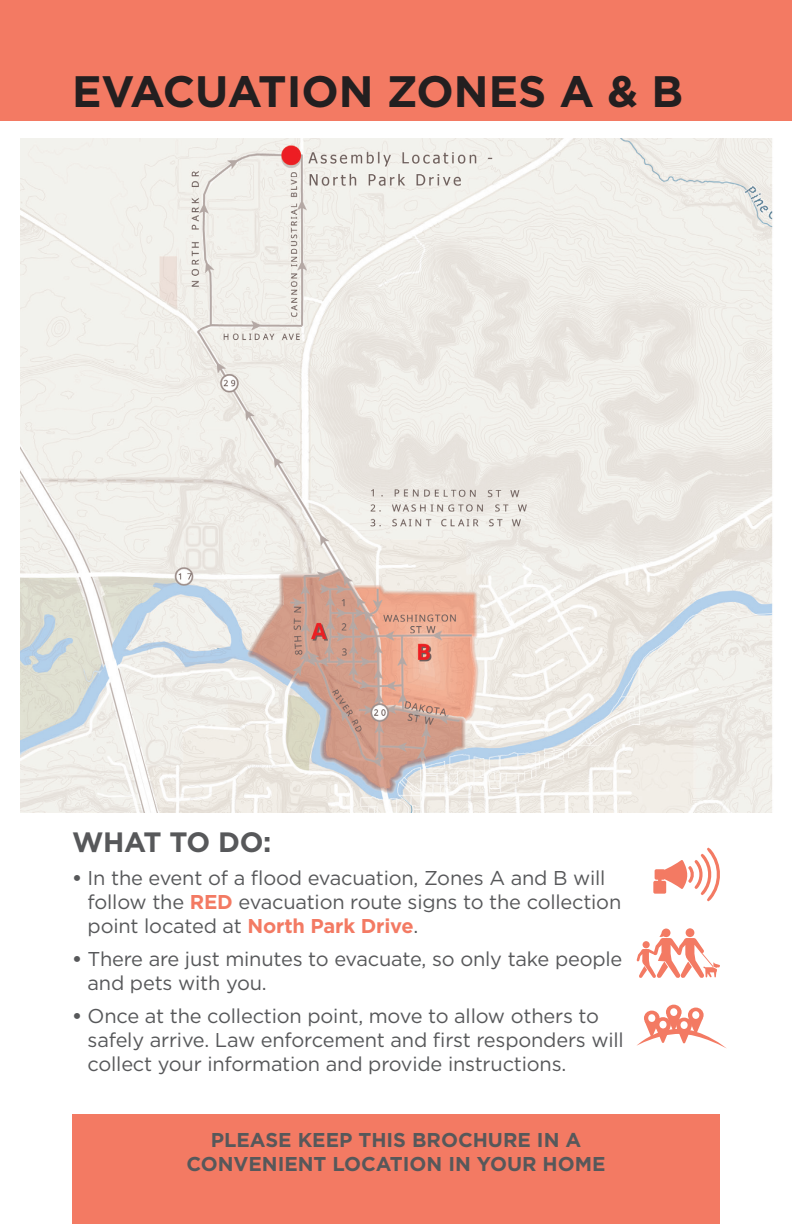
<style>
.page{position:relative;width:792px;height:1224px;background:#fff}
.page>*{position:absolute;margin:0;border:0;box-sizing:border-box;transform-origin:0 0}
.t1{font:700 44px "Gotham";color:#231f20}
.t2{font:700 28px "Gotham";letter-spacing:-.01em;color:#57585a}
.t3{font:20px/24px "Gotham";letter-spacing:-.01em;color:#57585a}
.t4{font:700 20px/24px "Gotham";color:#57585a;text-align:center}
.s1{font-weight:700}
.s2{font-weight:700;color:#f37a63}
</style>
<div class="page">
<div style="left:0;top:0;width:792px;height:121px;background:#f37a63"></div>
<svg style="left:637px;top:1005px;width:90px;height:44px"></svg>
<svg style="left:637px;top:929px;width:83px;height:49px"></svg>
<div style="left:653px;top:881px;width:13px;height:13px;background:#f37a63;border-radius:2px"></div>
<div style="left:655px;top:869px;width:10px;height:11px;background:#f37a63;border-radius:2px"></div>
<svg style="left:657px;top:847px;width:63px;height:55px"></svg>
<div style="left:72px;top:1115px;width:648px;height:109px;background:#f37a63"></div>
<img style="left:21px;top:139px;width:752px;height:673px">
<p class="t1" style="left:72px;top:62px;width:613px">EVACUATION ZONES A &amp; B</p>
<p class="t2" style="left:72px;top:823px;width:201px">WHAT TO DO:</p>
<p class="t3" style="left:88px;top:865px;width:535px;text-indent:-16px"><span class="s1">•</span> In the event of a flood evacuation, Zones A and B will follow the <span class="s2">RED</span> evacuation route signs to the collection point located at <span class="s2">North Park Drive</span>.</p>
<p class="t3" style="left:88px;top:946px;width:536px;text-indent:-16px"><span class="s1">•</span> There are just minutes to evacuate, so only take people and pets with you.</p>
<p class="t3" style="left:88px;top:1003px;width:538px;text-indent:-16px"><span class="s1">•</span> Once at the collection point, move to allow others to safely arrive. Law enforcement and first responders will collect your information and provide instructions.</p>
<p class="t4" style="left:186px;top:1127px;width:421px">PLEASE KEEP THIS BROCHURE IN A<br>CONVENIENT LOCATION IN YOUR HOME</p>
</div>
